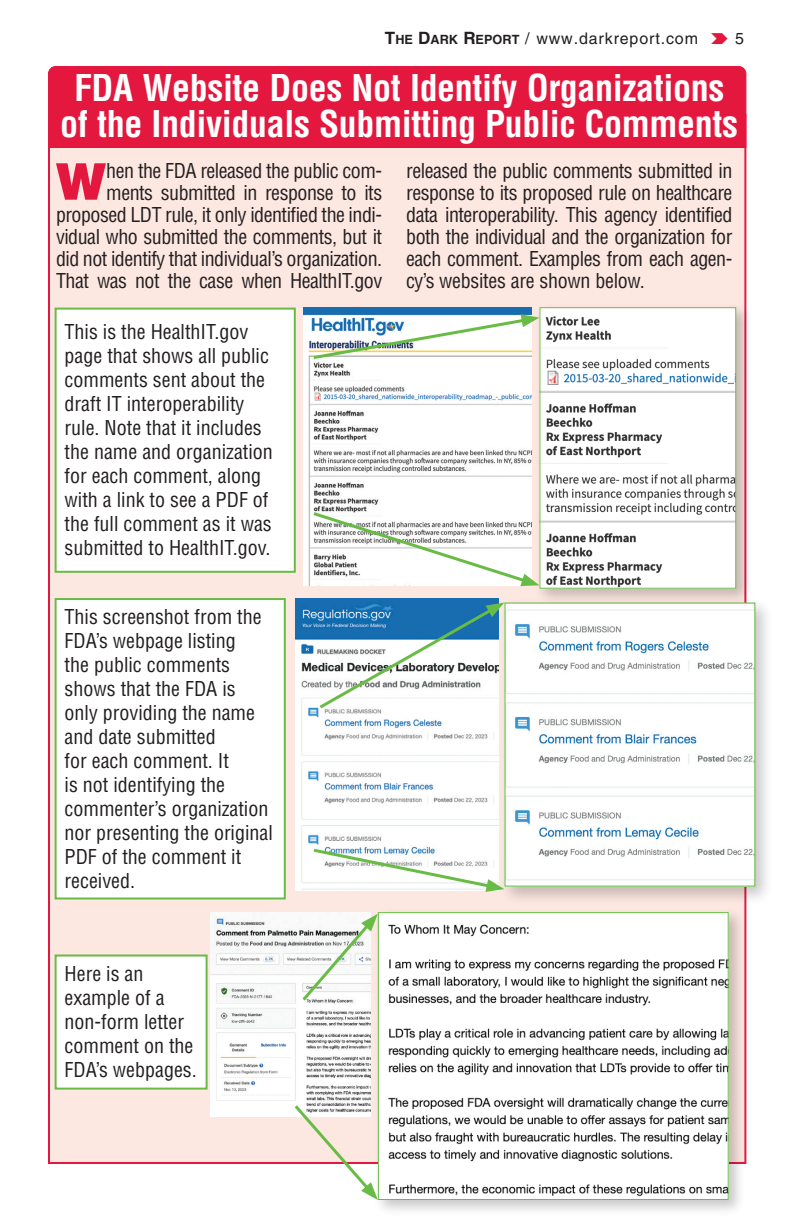
<style>
.page{position:relative;width:792px;height:1224px;background:#fff}
.page>*{position:absolute;margin:0;border:0;box-sizing:border-box;transform-origin:0 0}
.t1{font:900 50.6px "Helvetica LT Std";color:#e4183e}
.t2{font:700 condensed 36px/36px "Helvetica LT Std";letter-spacing:-.01em;color:#fff;text-align:center}
.t3{font:condensed 20px/24px "Helvetica LT Std";color:#231f20}
.t4{font:condensed 20px/22px "Helvetica LT Std";letter-spacing:-.025em;color:#231f20;text-align:right}
.t5{font:16px "Helvetica LT Std";letter-spacing:.055em;color:#231f20}
.s1{font-weight:700;font-size:17px}
.s2{font-weight:700;font-size:12.8px}
</style>
<div class="page">
<div style="left:48px;top:114px;width:698px;height:1050px;background:#fce7e1;border:2px solid #e4183e"></div>
<div style="left:48px;top:66px;width:699px;height:82px;background:#e4183e"></div>
<div style="left:56px;top:309px;width:239px;height:263px;background:#fff"></div>
<div style="left:55px;top:308px;width:241px;height:265px;border:2px solid #68bc45"></div>
<img style="left:304px;top:308px;width:228px;height:277px">
<div style="left:534px;top:302px;width:219px;height:303px;background:#231f20;opacity:.25"></div>
<img style="left:541px;top:309px;width:193px;height:278px">
<div style="left:539px;top:307px;width:197px;height:282px;border:1px solid #68bc45"></div>
<svg style="left:310px;top:510px;width:229px;height:76px;background:#e7eae4"></svg>
<svg style="left:310px;top:314px;width:229px;height:47px;background:#d9e3dd"></svg>
<div style="left:56px;top:599px;width:229px;height:300px;background:#fff"></div>
<div style="left:55px;top:598px;width:231px;height:302px;border:2px solid #68bc45"></div>
<img style="left:296px;top:599px;width:202px;height:291px">
<div style="left:499px;top:597px;width:275px;height:309px;background:#231f20;opacity:.25"></div>
<img style="left:506px;top:605px;width:247px;height:280px">
<div style="left:504px;top:603px;width:251px;height:284px;border:1px solid #68bc45"></div>
<svg style="left:310px;top:847px;width:194px;height:45px;background:#e8f0e8"></svg>
<svg style="left:316px;top:603px;width:188px;height:108px;background:#a5c2d2"></svg>
<img style="left:210px;top:913px;width:160px;height:203px">
<div style="left:373px;top:907px;width:373px;height:310px;background:#231f20;opacity:.25"></div>
<img style="left:380px;top:914px;width:347px;height:284px">
<div style="left:378px;top:912px;width:351px;height:288px;border:1px solid #68bc45"></div>
<div style="left:56px;top:956px;width:151px;height:133px;background:#fff"></div>
<div style="left:55px;top:955px;width:153px;height:135px;border:2px solid #68bc45"></div>
<svg style="left:299px;top:914px;width:79px;height:90px;background:#e5e9e1"></svg>
<svg style="left:292px;top:1102px;width:86px;height:98px"></svg>
<p class="t5" style="left:385px;top:29px;width:315px"><span class="s1">T</span><span class="s2">HE</span> <span class="s1">D</span><span class="s2">ARK</span> <span class="s1">R</span><span class="s2">EPORT</span> / www.darkreport.com</p>
<p class="t5" style="left:735px;top:29px;width:10px">5</p>
<p class="t2" style="left:60px;top:69px;width:679px">FDA Website Does Not Identify Organizations of the Individuals Submitting Public Comments</p>
<p class="t1" style="left:56px;top:148px;width:52px">W</p>
<p class="t4" style="left:56px;top:159px;width:328px">hen the FDA released the public com&shy;ments submitted in response to its proposed LDT rule, it only identified the indi&shy;vidual who submitted the comments, but it did not identify that individual’s organization.<br>That was not the case when HealthIT.gov</p>
<p class="t3" style="left:406px;top:159px;width:328px;line-height:22px;text-align:justify">released the public comments submitted in response to its proposed rule on healthcare data interoperability. This agency identified both the individual and the organization for each comment. Examples from each agen&shy;cy’s websites are shown below.</p>
<p class="t3" style="left:65px;top:320px;width:210px">This is the HealthIT.gov page that shows all public comments sent about the draft IT interoperability rule. Note that it includes the name and organization for each comment, along with a link to see a PDF of the full comment as it was submitted to HealthIT.gov.</p>
<p class="t3" style="left:65px;top:605px;width:210px">This screenshot from the<br>FDA’s webpage listing<br>the public comments shows that the FDA is only providing the name and date submitted<br>for each comment. It<br>is not identifying the commenter’s organization nor presenting the original<br>PDF of the comment it received.</p>
<p class="t3" style="left:65px;top:962px;width:134px">Here is an example of a non-form letter comment on the<br>FDA’s webpages.</p>
</div>
